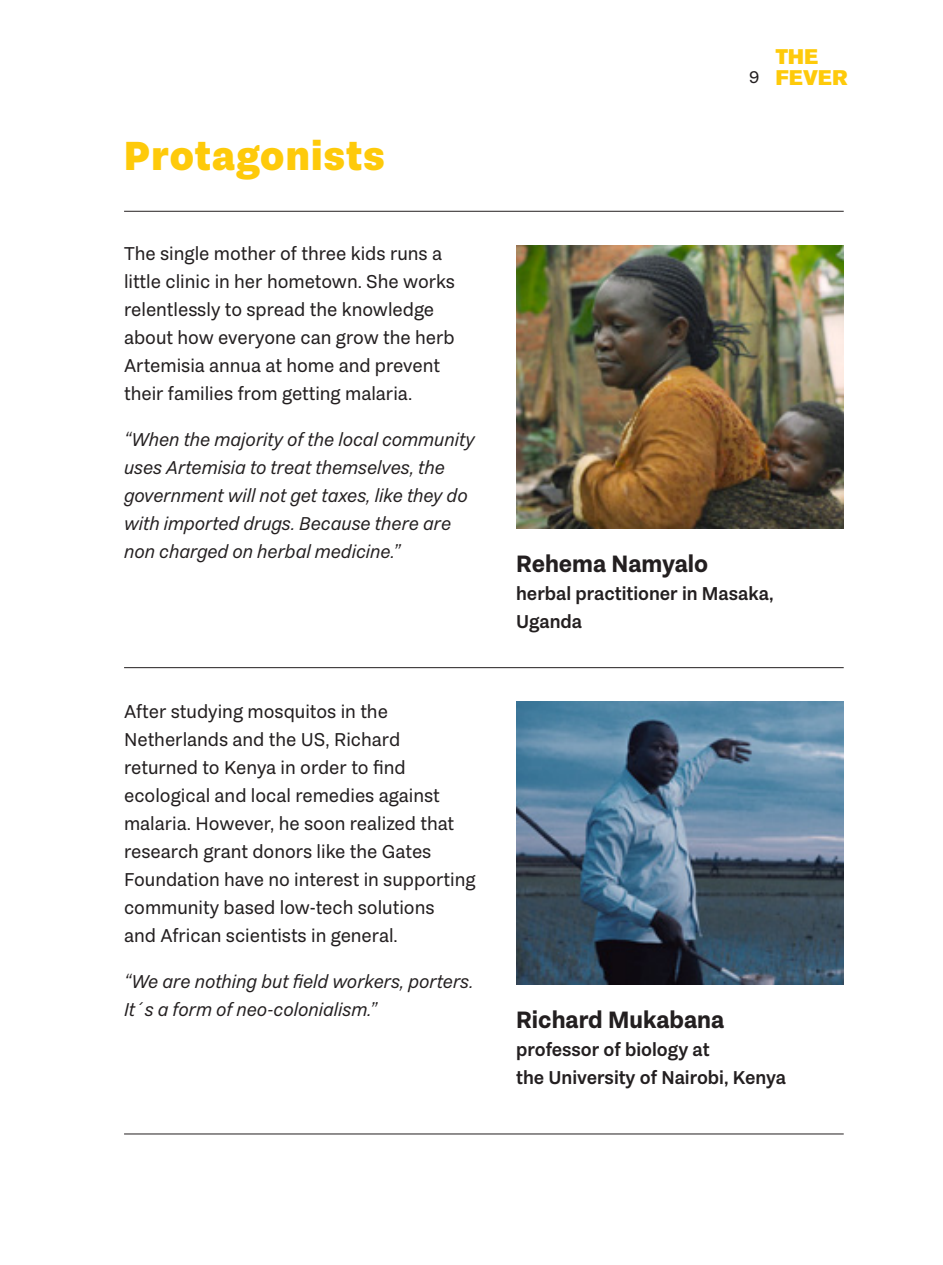
<style>
.page{position:relative;width:943px;height:1265px;background:#fff}
.page>*{position:absolute;margin:0;border:0;box-sizing:border-box;transform-origin:0 0}
.t1{font:900 42px "Passenger Sans";letter-spacing:.03em;color:#feca0a}
.t2{font:700 24.5px "Passenger Sans";color:#231f20}
.t3{font:21px/21px "Akzidenz Grotesk BE Super";letter-spacing:.015em;color:#feca0a}
.t4{font:19.25px/28px "Passenger Sans";color:#231f20}
.t5{font:italic 19.25px/28px "Passenger Sans";color:#231f20}
.t6{font:600 19.25px/28px "Passenger Sans";color:#231f20}
.t7{font:17.5px "Passenger Sans";color:#231f20}
</style>
<div class="page">
<img style="left:516px;top:246px;width:327px;height:282px">
<img style="left:516px;top:702px;width:327px;height:283px">
<hr style="left:124px;top:211px;width:719px;height:1px;background:#231f20">
<hr style="left:124px;top:1134px;width:719px;height:1px;background:#231f20">
<hr style="left:124px;top:667px;width:719px;height:1px;background:#231f20">
<h1 class="t1" style="left:124px;top:132px;width:262px">Protagonists</h1>
<p class="t4" style="left:124px;top:239px;width:332px">The single mother of three kids runs a little clinic in her hometown. She works relentlessly to spread the knowledge about how everyone can grow the herb Artemisia annua at home and prevent their families from getting malaria.</p>
<p class="t5" style="left:124px;top:426px;width:352px">“When the majority of the local community uses Artemisia to treat themselves, the government will not get taxes, like they do with imported drugs. Because there are non charged on herbal medicine.”</p>
<p class="t4" style="left:124px;top:697px;width:353px">After studying mosquitos in the Netherlands and the US, Richard returned to Kenya in order to find ecological and local remedies against malaria. However, he soon realized that research grant donors like the Gates Foundation have no interest in supporting community based low-tech solutions<br>and African scientists in general.</p>
<p class="t5" style="left:124px;top:968px;width:351px">“We are nothing but field workers, porters.<br>It´s a form of neo-colonialism.”</p>
<p class="t7" style="left:749px;top:67px;width:12px">9</p>
<p class="t3" style="left:775px;top:46px;width:73px">THE<br>FEVER</p>
<p class="t2" style="left:516px;top:549px;width:194px">Rehema Namyalo</p>
<p class="t6" style="left:516px;top:579px;width:259px">herbal practitioner in Masaka,<br>Uganda</p>
<p class="t2" style="left:516px;top:1006px;width:209px">Richard Mukabana</p>
<p class="t6" style="left:516px;top:1035px;width:271px">professor of biology at<br>the University of Nairobi, Kenya</p>
</div>
